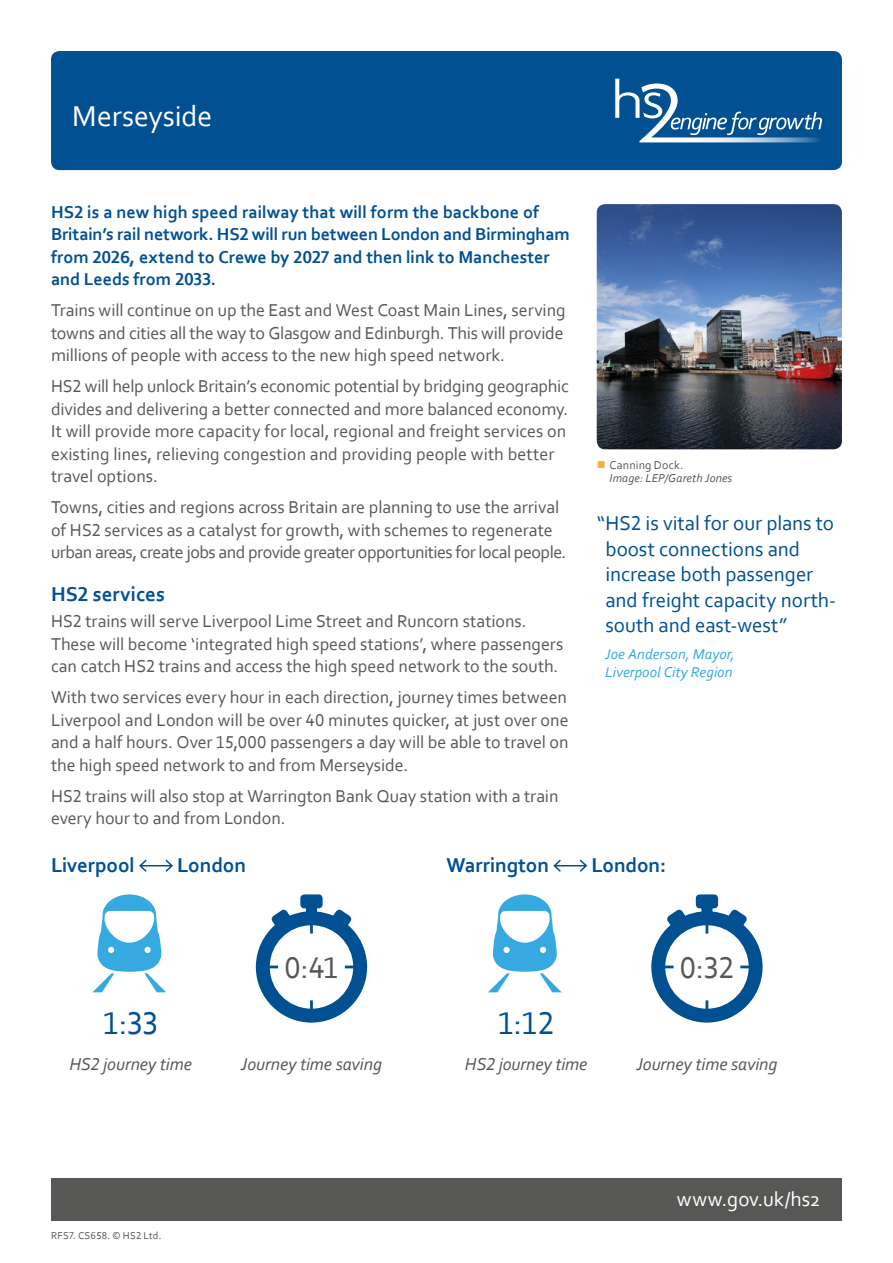
<style>
.page{position:relative;width:893px;height:1263px;background:#fff}
.page>*{position:absolute;margin:0;border:0;box-sizing:border-box;transform-origin:0 0}
.t1{font:33px "Corbel";color:#005092}
.t2{font:31.35px "Corbel";color:#575756}
.t3{font:30px "Corbel";letter-spacing:-.005em;color:#fff}
.t4{font:21px/25.5px "Corbel";letter-spacing:-.005em;color:#005092}
.t5{font:700 21px "Corbel";letter-spacing:-.005em;color:#005092}
.t6{font:21px "Corbel";letter-spacing:-.005em;color:#fff}
.t7{font:18px/22.5px "Corbel";letter-spacing:-.005em;color:#575756}
.t8{font:700 18px/22.5px "Corbel";letter-spacing:-.005em;color:#005092}
.t9{font:italic 18px "Corbel";letter-spacing:-.005em;color:#575756}
.t10{font:italic 15px/18px "Corbel";letter-spacing:.005em;color:#36a9e1}
.t11{font:italic 12px "Corbel";letter-spacing:.01em;color:#575756}
.t12{font:12px "Corbel";letter-spacing:.015em;color:#575756}
.t13{font:10.5px "Corbel";letter-spacing:.025em;color:#575756}
</style>
<div class="page">
<div style="left:51px;top:51px;width:791px;height:119px;background:#005092;border-radius:9px"></div>
<img style="left:597px;top:204px;width:245px;height:245px">
<svg style="left:615px;top:79px;width:207px;height:63px"></svg>
<svg style="left:139px;top:859px;width:34px;height:13px"></svg>
<svg style="left:93px;top:894px;width:73px;height:98px"></svg>
<svg style="left:256px;top:894px;width:111px;height:129px"></svg>
<svg style="left:553px;top:859px;width:34px;height:13px"></svg>
<svg style="left:488px;top:894px;width:74px;height:98px"></svg>
<svg style="left:651px;top:894px;width:112px;height:129px"></svg>
<div style="left:51px;top:1178px;width:791px;height:42px;background:#575756"></div>
<h3 class="t3" style="left:72px;top:97px;width:141px">Merseyside</h3>
<p class="t8" style="left:51px;top:200px;width:520px">HS2 is a new high speed railway that will form the backbone of Britain’s rail network. HS2 will run between London and Birmingham from 2026, extend to Crewe by 2027 and then link to Manchester and Leeds from 2033.</p>
<p class="t7" style="left:51px;top:298px;width:516px;text-align:justify">Trains will continue on up the East and West Coast Main Lines, serving towns and cities all the way to Glasgow and Edinburgh. This will provide millions of people with access to the new high speed network.</p>
<p class="t7" style="left:51px;top:374px;width:519px">HS2 will help unlock Britain’s economic potential by bridging geographic divides and delivering a better connected and more balanced economy.<br>It will provide more capacity for local, regional and freight services on existing lines, relieving congestion and providing people with better travel options.</p>
<p class="t7" style="left:51px;top:495px;width:517px">Towns, cities and regions across Britain are planning to use the arrival of HS2 services as a catalyst for growth, with schemes to regenerate urban areas, create jobs and provide greater opportunities for local people.</p>
<p class="t5" style="left:51px;top:581px;width:115px">HS2 services</p>
<p class="t7" style="left:51px;top:610px;width:514px">HS2 trains will serve Liverpool Lime Street and Runcorn stations.<br>These will become ‘integrated high speed stations’, where passengers can catch HS2 trains and access the high speed network to the south.</p>
<p class="t7" style="left:51px;top:686px;width:519px;text-align:justify">With two services every hour in each direction, journey times between Liverpool and London will be over 40 minutes quicker, at just over one and a half hours. Over 15,000 passengers a day will be able to travel on the high speed network to and from Merseyside.</p>
<p class="t7" style="left:51px;top:784px;width:509px">HS2 trains will also stop at Warrington Bank Quay station with a train every hour to and from London.</p>
<p class="t12" style="left:609px;top:457px;width:75px">Canning Dock.</p>
<p class="t11" style="left:609px;top:471px;width:124px">Image: LEP/Gareth Jones</p>
<p class="t4" style="left:605px;top:510px;width:232px;text-indent:-9px">“HS2 is vital for our plans to boost connections and increase both passenger and freight capacity north&shy;south and east-west”</p>
<p class="t10" style="left:605px;top:644px;width:131px">Joe Anderson, Mayor,<br>Liverpool City Region</p>
<p class="t5" style="left:51px;top:852px;width:85px">Liverpool</p>
<p class="t5" style="left:177px;top:852px;width:70px">London</p>
<p class="t5" style="left:446px;top:852px;width:104px">Warrington</p>
<p class="t5" style="left:591px;top:852px;width:76px">London:</p>
<h2 class="t2" style="left:284px;top:948px;width:56px">0:41</h2>
<h2 class="t2" style="left:680px;top:948px;width:56px">0:32</h2>
<h1 class="t1" style="left:103px;top:1002px;width:56px">1:33</h1>
<h1 class="t1" style="left:498px;top:1002px;width:58px">1:12</h1>
<p class="t9" style="left:70px;top:1052px;width:124px">HS2 journey time</p>
<p class="t9" style="left:241px;top:1052px;width:143px">Journey time saving</p>
<p class="t9" style="left:465px;top:1052px;width:124px">HS2 journey time</p>
<p class="t9" style="left:636px;top:1052px;width:143px">Journey time saving</p>
<p class="t6" style="left:677px;top:1186px;width:145px">www.gov.uk/hs2</p>
<p class="t13" style="left:51px;top:1229px;width:112px">RFS7. CS658. © HS2 Ltd.</p>
</div>
